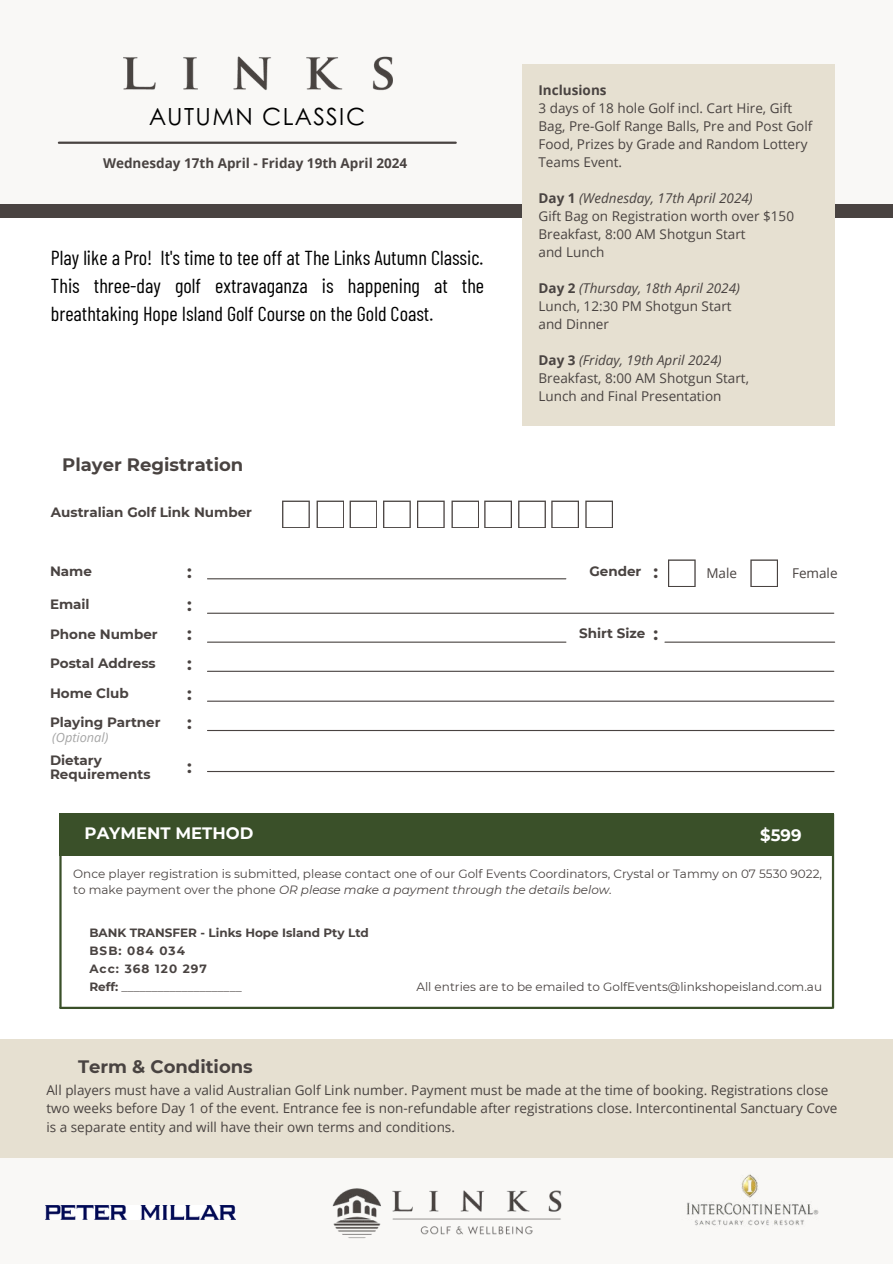
<style>
.page{position:relative;width:893px;height:1264px;background:#fff}
.page>*{position:absolute;margin:0;border:0;box-sizing:border-box;transform-origin:0 0}
.t1{font:23.55px "Century Gothic";letter-spacing:.06em;color:#000}
.t2{font:20.25px/28.2px "Barlow Condensed";color:#000;text-align:justify}
.t3{font:700 18px "Montserrat";color:#494341}
.t4{font:700 16.5px "Montserrat";color:#fff}
.t5{font:13.5px/18px "Open Sans";color:#494341}
.t6{font:700 13.5px/13.5px "Montserrat";color:#494341}
.t7{font:700 13.5px "Open Sans";color:#494341}
.t8{font:italic 12.75px "Open Sans";color:#a6a6a6}
.t9{font:12px/16px "Montserrat";color:#494341}
.t10{font:700 12px/18px "Montserrat";color:#494341}
.s1{font-weight:700}
.s2{font-style:italic}
.s3{font-size:18px}
.s4{font-weight:400}
</style>
<div class="page">
<div style="left:0;top:0;width:892px;height:204px;background:#f9f8f6"></div>
<div style="left:0;top:204px;width:892px;height:14px;background:#494341"></div>
<div style="left:522px;top:65px;width:312px;height:361px;background:#e6e0d1"></div>
<div style="left:0;top:1157px;width:892px;height:106px;background:#f9f8f6"></div>
<div style="left:0;top:1039px;width:892px;height:118px;background:#e6e0d1"></div>
<svg style="left:282px;top:500px;width:28px;height:28px"></svg>
<svg style="left:316px;top:500px;width:61px;height:28px"></svg>
<svg style="left:383px;top:500px;width:28px;height:28px"></svg>
<svg style="left:417px;top:500px;width:27px;height:28px"></svg>
<svg style="left:451px;top:500px;width:61px;height:28px"></svg>
<svg style="left:518px;top:500px;width:61px;height:28px"></svg>
<svg style="left:585px;top:500px;width:28px;height:28px"></svg>
<hr style="left:207px;top:612px;width:626px;height:2px;background:#494341">
<hr style="left:207px;top:700px;width:626px;height:1px;background:#494341">
<svg style="left:668px;top:559px;width:27px;height:28px"></svg>
<svg style="left:750px;top:559px;width:28px;height:28px"></svg>
<hr style="left:207px;top:578px;width:359px;height:1px;background:#494341">
<hr style="left:207px;top:641px;width:359px;height:1px;background:#494341">
<hr style="left:665px;top:641px;width:169px;height:1px;background:#494341">
<hr style="left:207px;top:771px;width:627px;height:1px;background:#494341">
<hr style="left:207px;top:670px;width:626px;height:2px;background:#494341">
<hr style="left:207px;top:730px;width:627px;height:1px;background:#494341">
<div style="left:59px;top:813px;width:775px;height:43px;background:#3a5029"></div>
<hr style="left:59px;top:850px;width:3px;height:157px;background:#3a5029">
<hr style="left:831px;top:814px;width:3px;height:193px;background:#3a5029">
<hr style="left:60px;top:1006px;width:771px;height:3px;background:#3a5029">
<hr style="left:59px;top:142px;width:396px;height:2px;background:#494341">
<img style="left:323px;top:1157px;width:247px;height:82px">
<img style="left:687px;top:1174px;width:132px;height:52px">
<img style="left:123px;top:56px;width:269px;height:35px">
<img style="left:45px;top:1205px;width:190px;height:14px">
<h1 class="t1" style="left:149px;top:101px;width:217px">AUTUMN CLASSIC</h1>
<p class="t7" style="left:103px;top:154px;width:306px">Wednesday 17th April - Friday 19th April 2024</p>
<h2 class="t2" style="left:51px;top:242px;width:435px">Play like a Pro! It's time to tee off at The Links Autumn Classic.<br>This three-day golf extravaganza is happening at the breathtaking Hope Island Golf Course on the Gold Coast.</h2>
<h3 class="t3" style="left:62px;top:451px;width:183px">Player Registration</h3>
<p class="t6" style="left:51px;top:505px;width:203px">Australian Golf Link Number</p>
<p class="t7" style="left:538px;top:80px;width:70px">Inclusions</p>
<p class="t5" style="left:538px;top:98px;width:275px">3 days of 18 hole Golf incl. Cart Hire, Gift Bag, Pre-Golf Range Balls, Pre and Post Golf Food, Prizes by Grade and Random Lottery Teams Event.</p>
<p class="t5" style="left:538px;top:188px;width:257px"><span class="s1">Day 1</span> <span class="s2">(Wednesday, 17th April 2024)<br></span>Gift Bag on Registration worth over $150<br>Breakfast, 8:00 AM Shotgun Start<br>and Lunch</p>
<p class="t5" style="left:538px;top:278px;width:203px"><span class="s1">Day 2</span> <span class="s2">(Thursday, 18th April 2024)<br></span>Lunch, 12:30 PM Shotgun Start and Dinner</p>
<p class="t5" style="left:538px;top:350px;width:212px"><span class="s1">Day 3</span> <span class="s2">(Friday, 19th April 2024)<br></span>Breakfast, 8:00 AM Shotgun Start,<br>Lunch and Final Presentation</p>
<p class="t6" style="left:50px;top:564px;width:43px">Name</p>
<h3 class="t3" style="left:187px;top:558px;width:6px">:</h3>
<p class="t6" style="left:589px;top:564px;width:70px">Gender <span class="s3">:</span></p>
<p class="t5" style="left:706px;top:563px;width:32px">Male</p>
<p class="t5" style="left:792px;top:563px;width:47px">Female</p>
<p class="t6" style="left:50px;top:597px;width:41px">Email</p>
<h3 class="t3" style="left:187px;top:591px;width:6px">:</h3>
<p class="t6" style="left:50px;top:626px;width:109px">Phone Number</p>
<h3 class="t3" style="left:187px;top:621px;width:6px">:</h3>
<p class="t6" style="left:579px;top:626px;width:80px">Shirt Size <span class="s3">:</span></p>
<p class="t6" style="left:50px;top:655px;width:107px">Postal Address</p>
<h3 class="t3" style="left:187px;top:650px;width:6px">:</h3>
<p class="t6" style="left:50px;top:685px;width:80px">Home Club</p>
<h3 class="t3" style="left:187px;top:680px;width:6px">:</h3>
<p class="t6" style="left:50px;top:714px;width:112px">Playing Partner</p>
<h3 class="t3" style="left:187px;top:710px;width:6px">:</h3>
<p class="t8" style="left:52px;top:728px;width:58px">(Optional)</p>
<p class="t6" style="left:50px;top:752px;width:102px">Dietary<br>Requirements</p>
<h3 class="t3" style="left:187px;top:753px;width:6px">:</h3>
<p class="t4" style="left:85px;top:821px;width:170px">PAYMENT METHOD</p>
<p class="t4" style="left:760px;top:823px;width:43px">$599</p>
<p class="t9" style="left:73px;top:865px;width:750px">Once player registration is submitted, please contact one of our Golf Events Coordinators, Crystal or Tammy on 07 5530 9022, to make payment over the phone <span class="s2">OR please make a payment through the details below.</span></p>
<p class="t10" style="left:89px;top:923px;width:281px">BANK TRANSFER - Links Hope Island Pty Ltd<br>BSB: 084 034<br>Acc: 368 120 297<br>Reff: <span class="s4">____________________</span></p>
<p class="t9" style="left:416px;top:978px;width:407px">All entries are to be emailed to GolfEvents@linkshopeisland.com.au</p>
<h3 class="t3" style="left:78px;top:1053px;width:176px">Term &amp; Conditions</h3>
<p class="t5" style="left:46px;top:1081px;width:792px">All players must have a valid Australian Golf Link number. Payment must be made at the time of booking. Registrations close two weeks before Day 1 of the event. Entrance fee is non-refundable after registrations close. Intercontinental Sanctuary Cove is a separate entity and will have their own terms and conditions.</p>
</div>
